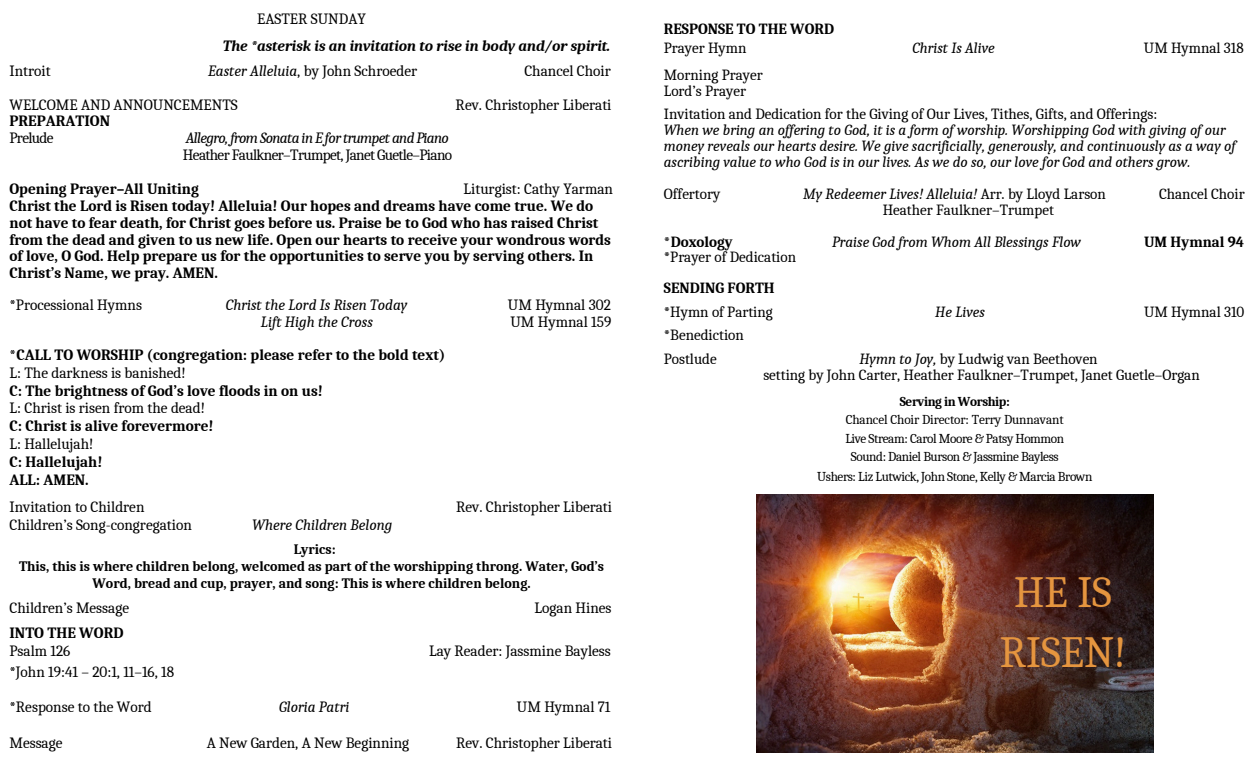
<style>
.page{position:relative;width:1260px;height:765px;background:#fff}
.page>*{position:absolute;margin:0;border:0;box-sizing:border-box;transform-origin:0 0}
.t1{font:43.38px/60.1px "Caladea";color:#e5953f;text-align:center}
.t2{font:700 15.25px/17.8px "Caladea";color:#000}
.t3{font:15.25px "Caladea";color:#000}
.t4{font:15.25px/16.9px "Caladea";letter-spacing:-.04em;color:#000}
.t5{font:italic 15.25px "Caladea";color:#000}
.t6{font:italic 700 15.25px "Caladea";color:#000}
.t7{font:italic 15.12px/16px "Caladea";color:#000}
.t8{font:15.12px/16px "Caladea";color:#000}
.t9{font:700 15.12px "Caladea";color:#000}
.t10{font:700 14px/16.9px "Caladea";color:#000;text-align:center}
.t11{font:13.25px "Caladea";letter-spacing:-.03em;color:#000}
.t12{font:13.25px "Caladea";letter-spacing:-.01em;color:#000}
.t13{font:700 13.25px "Caladea";letter-spacing:-.03em;color:#000}
.s1{font-style:italic}
.s2{font-weight:400}
.s3{font-style:normal}
</style>
<div class="page">
<img style="left:756px;top:495px;width:398px;height:258px">
<h3 class="t3" style="left:257px;top:11px;width:110px">EASTER SUNDAY</h3>
<h4 class="t6" style="left:223px;top:37px;width:389px">The *asterisk is an invitation to rise in body and/or spirit.</h4>
<h5 class="t3" style="left:9px;top:62px;width:43px">Introit</h5>
<h5 class="t3" style="left:208px;top:62px;width:210px"><span class="s1">Easter Alleluia</span>, by John Schroeder</h5>
<h5 class="t3" style="left:524px;top:62px;width:88px">Chancel Choir</h5>
<h5 class="t3" style="left:9px;top:96px;width:230px">WELCOME AND ANNOUNCEMENTS</h5>
<h5 class="t3" style="left:456px;top:96px;width:157px">Rev. Christopher Liberati</h5>
<h5 class="t2" style="left:9px;top:113px;width:102px;line-height:16.9px">PREPARATION<br><span class="s2">Prelude</span></h5>
<h5 class="t4" style="left:183px;top:130px;width:271px"><span class="s1">Allegro, from Sonata in E for trumpet and Piano<br></span>Heather Faulkner–Trumpet, Janet Guetle–Piano</h5>
<h5 class="t2" style="left:9px;top:180px;width:191px">Opening Prayer–All Uniting</h5>
<h5 class="t2" style="left:9px;top:181px;width:605px;line-height:16.9px;text-indent:454px"><span class="s2">Liturgist: Cathy Yarman </span>Christ the Lord is Risen today! Alleluia! Our hopes and dreams have come true. We do not have to fear death, for Christ goes before us. Praise be to God who has raised Christ from the dead and given to us new life. Open our hearts to receive your wondrous words of love, O God. Help prepare us for the opportunities to serve you by serving others. In Christ’s Name, we pray. AMEN.</h5>
<h5 class="t3" style="left:9px;top:297px;width:134px">*Processional Hymns</h5>
<h5 class="t5" style="left:226px;top:297px;width:183px">Christ the Lord Is Risen Today</h5>
<h5 class="t3" style="left:508px;top:297px;width:104px">UM Hymnal 302</h5>
<h5 class="t5" style="left:261px;top:313px;width:114px">Lift High the Cross</h5>
<h5 class="t3" style="left:510px;top:313px;width:102px">UM Hymnal 159</h5>
<h5 class="t2" style="left:9px;top:346px;width:437px">*CALL TO WORSHIP (congregation: please refer to the bold text)<br><span class="s2">L: The darkness is banished!<br></span>C: The brightness of God’s love floods in on us!<br><span class="s2">L: Christ is risen from the dead!<br></span>C: Christ is alive forevermore!<br><span class="s2">L: Hallelujah!<br></span>C: Hallelujah!<br>ALL: AMEN.</h5>
<h5 class="t3" style="left:9px;top:498px;width:137px">Invitation to Children</h5>
<h5 class="t3" style="left:456px;top:498px;width:157px">Rev. Christopher Liberati</h5>
<h5 class="t3" style="left:9px;top:516px;width:184px">Children’s Song-congregation</h5>
<h5 class="t5" style="left:252px;top:516px;width:142px">Where Children Belong</h5>
<h4 class="t10" style="left:19px;top:541px;width:587px">Lyrics:<br>This, this is where children belong, welcomed as part of the worshipping throng. Water, God’s<br>Word, bread and cup, prayer, and song: This is where children belong.</h4>
<h5 class="t3" style="left:9px;top:599px;width:121px">Children’s Message</h5>
<h5 class="t3" style="left:535px;top:599px;width:78px">Logan Hines</h5>
<h5 class="t2" style="left:9px;top:625px;width:116px">INTO THE WORD<br><span class="s2">Psalm 126</span></h5>
<h5 class="t3" style="left:429px;top:642px;width:183px">Lay Reader: Jassmine Bayless</h5>
<h5 class="t3" style="left:9px;top:663px;width:166px">*John 19:41 – 20:1, 11–16, 18</h5>
<h5 class="t3" style="left:9px;top:699px;width:144px">*Response to the Word</h5>
<h5 class="t5" style="left:279px;top:699px;width:72px">Gloria Patri</h5>
<h5 class="t3" style="left:517px;top:699px;width:95px">UM Hymnal 71</h5>
<h5 class="t3" style="left:9px;top:734px;width:55px">Message</h5>
<h5 class="t3" style="left:207px;top:734px;width:204px">A New Garden, A New Beginning</h5>
<h5 class="t3" style="left:456px;top:734px;width:157px">Rev. Christopher Liberati</h5>
<p class="t9" style="left:664px;top:20px;width:172px">RESPONSE TO THE WORD</p>
<p class="t8" style="left:664px;top:40px;width:84px">Prayer Hymn</p>
<p class="t7" style="left:912px;top:40px;width:84px">Christ Is Alive</p>
<p class="t8" style="left:1144px;top:40px;width:101px">UM Hymnal 318</p>
<p class="t8" style="left:664px;top:67px;width:100px">Morning Prayer<br>Lord’s Prayer</p>
<p class="t8" style="left:664px;top:106px;width:495px">Invitation and Dedication for the Giving of Our Lives, Tithes, Gifts, and Offerings:</p>
<p class="t7" style="left:664px;top:122px;width:573px">When we bring an offering to God, it is a form of worship. Worshipping God with giving of our money reveals our hearts desire. We give sacrificially, generously, and continuously as a way of ascribing value to who God is in our lives. As we do so, our love for God and others grow.</p>
<p class="t8" style="left:664px;top:186px;width:58px">Offertory</p>
<p class="t7" style="left:803px;top:186px;width:304px">My Redeemer Lives! Alleluia! <span class="s3">Arr. by Lloyd Larson</span></p>
<p class="t8" style="left:1159px;top:186px;width:87px">Chancel Choir</p>
<p class="t8" style="left:883px;top:202px;width:173px">Heather Faulkner–Trumpet</p>
<p class="t9" style="left:664px;top:233px;width:70px">*Doxology</p>
<p class="t7" style="left:832px;top:234px;width:250px">Praise God from Whom All Blessings Flow</p>
<p class="t9" style="left:1144px;top:233px;width:102px">UM Hymnal 94</p>
<p class="t8" style="left:664px;top:250px;width:134px">*Prayer of Dedication</p>
<p class="t9" style="left:664px;top:280px;width:112px">SENDING FORTH</p>
<p class="t8" style="left:664px;top:304px;width:110px">*Hymn of Parting</p>
<p class="t7" style="left:935px;top:304px;width:51px">He Lives</p>
<p class="t8" style="left:1144px;top:304px;width:102px">UM Hymnal 310</p>
<p class="t8" style="left:664px;top:324px;width:81px;line-height:23.5px">*Benediction<br>Postlude</p>
<p class="t8" style="left:763px;top:351px;width:438px;text-align:center"><span class="s1">Hymn to Joy,</span> by Ludwig van Beethoven<br>setting by John Carter, Heather Faulkner–Trumpet, Janet Guetle–Organ</p>
<h6 class="t13" style="left:900px;top:394px;width:112px">Serving in Worship:</h6>
<p class="t12" style="left:846px;top:412px;width:219px">Chancel Choir Director: Terry Dunnavant</p>
<p class="t11" style="left:845px;top:431px;width:220px">Live Stream: Carol Moore &amp; Patsy Hommon</p>
<p class="t11" style="left:851px;top:449px;width:209px">Sound: Daniel Burson &amp; Jassmine Bayless</p>
<p class="t11" style="left:817px;top:469px;width:277px">Ushers: Liz Lutwick, John Stone, Kelly &amp; Marcia Brown</p>
<h1 class="t1" style="left:1000px;top:563px;width:128px">HE IS<br>RISEN!</h1>
</div>
